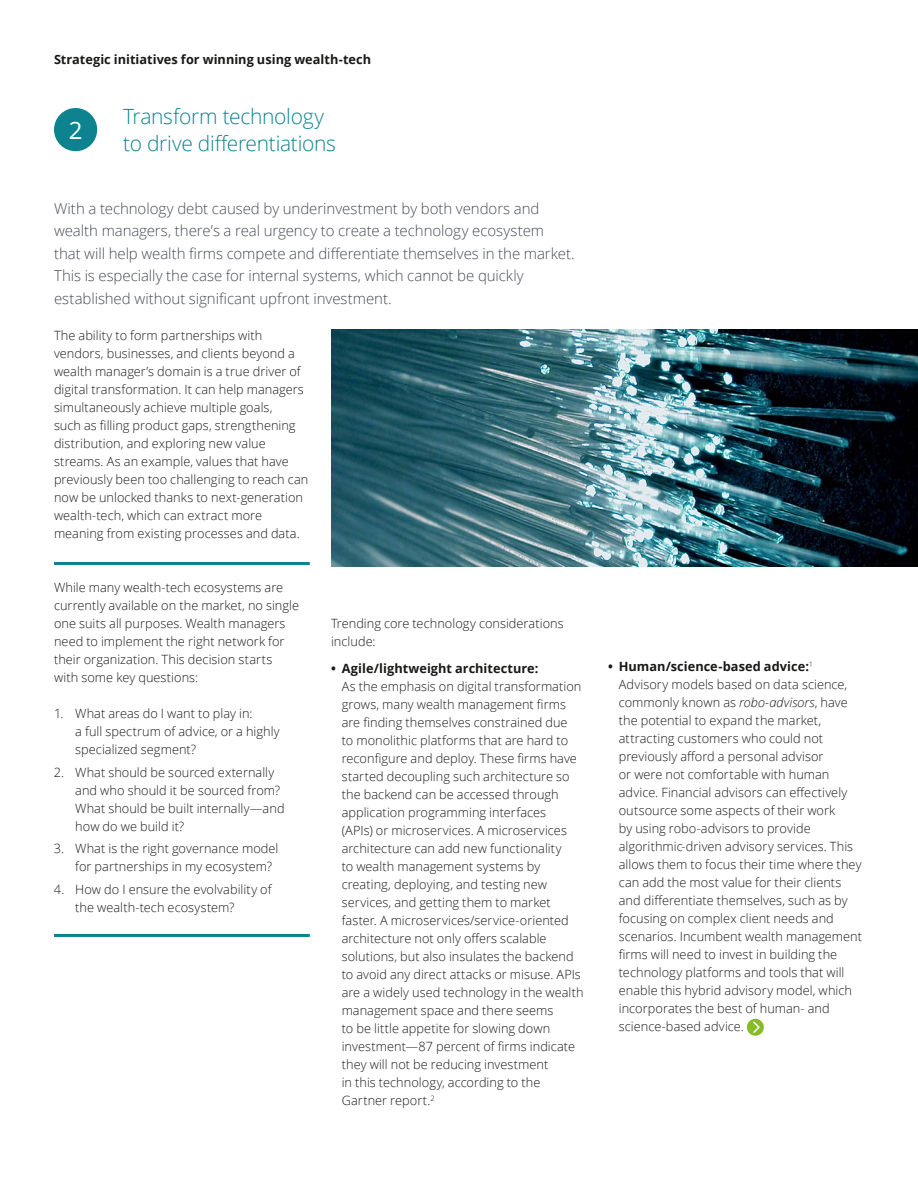
<style>
.page{position:relative;width:918px;height:1188px;background:#fff}
.page>*{position:absolute;margin:0;border:0;box-sizing:border-box;transform-origin:0 0}
.t1{font:24px "Open Sans";color:#fff}
.t2{font:300 21px/27px "Open Sans";letter-spacing:-.015em;color:#0e8390}
.t3{font:300 15px/22.5px "Open Sans";letter-spacing:-.005em;color:#474c55}
.t4{font:300 12.75px/18px "Open Sans";letter-spacing:.005em;color:#191918}
.t5{font:700 12.75px "Open Sans";color:#191918}
.s1{font-weight:700}
.s2{font-style:italic}
</style>
<div class="page">
<hr style="left:54px;top:562px;width:256px;height:3px;background:#0e8390">
<hr style="left:54px;top:934px;width:256px;height:3px;background:#0e8390">
<div style="left:747px;top:1019px;width:17px;height:17px;background:#86bc25;border-radius:50%"></div>
<svg style="left:753px;top:1020px;width:8px;height:14px"></svg>
<div style="left:54px;top:108px;width:43px;height:43px;background:#0e8390;border-radius:50%"></div>
<img style="left:331px;top:329px;width:587px;height:238px">
<p class="t5" style="left:54px;top:50px;width:319px">Strategic initiatives for winning using wealth-tech</p>
<h1 class="t1" style="left:69px;top:114px;width:15px">2</h1>
<h2 class="t2" style="left:123px;top:102px;width:214px">Transform technology to drive differentiations</h2>
<p class="t3" style="left:54px;top:197px;width:522px">With a technology debt caused by underinvestment by both vendors and wealth managers, there’s a real urgency to create a technology ecosystem<br>that will help wealth firms compete and differentiate themselves in the market.<br>This is especially the case for internal systems, which cannot be quickly established without significant upfront investment.</p>
<p class="t4" style="left:54px;top:326px;width:256px">The ability to form partnerships with vendors, businesses, and clients beyond a wealth manager’s domain is a true driver of digital transformation. It can help managers simultaneously achieve multiple goals,<br>such as filling product gaps, strengthening distribution, and exploring new value streams. As an example, values that have previously been too challenging to reach can now be unlocked thanks to next-generation wealth-tech, which can extract more meaning from existing processes and data.</p>
<p class="t4" style="left:54px;top:578px;width:247px">While many wealth-tech ecosystems are currently available on the market, no single one suits all purposes. Wealth managers need to implement the right network for their organization. This decision starts with some key questions:</p>
<p class="t4" style="left:75px;top:704px;width:206px;text-indent:-21px">1. What areas do I want to play in:<br>a full spectrum of advice, or a highly specialized segment?</p>
<p class="t4" style="left:75px;top:763px;width:211px;text-indent:-21px">2. What should be sourced externally and who should it be sourced from?<br>What should be built internally—and how do we build it?</p>
<p class="t4" style="left:75px;top:839px;width:205px;text-indent:-21px">3. What is the right governance model for partnerships in my ecosystem?</p>
<p class="t4" style="left:75px;top:880px;width:198px;text-indent:-21px">4. How do I ensure the evolvability of the wealth-tech ecosystem?</p>
<p class="t4" style="left:331px;top:614px;width:234px">Trending core technology considerations include:</p>
<p class="t5" style="left:331px;top:659px;width:209px">• Agile/lightweight architecture:</p>
<p class="t4" style="left:342px;top:677px;width:243px">As the emphasis on digital transformation grows, many wealth management firms are finding themselves constrained due<br>to monolithic platforms that are hard to reconfigure and deploy. These firms have started decoupling such architecture so the backend can be accessed through application programming interfaces<br>(APIs) or microservices. A microservices architecture can add new functionality<br>to wealth management systems by creating, deploying, and testing new services, and getting them to market faster. A microservices/service-oriented architecture not only offers scalable solutions, but also insulates the backend to avoid any direct attacks or misuse. APIs are a widely used technology in the wealth management space and there seems<br>to be little appetite for slowing down investment—87 percent of firms indicate they will not be reducing investment<br>in this technology, according to the Gartner report.<sup>2</sup></p>
<p class="t4" style="left:619px;top:657px;width:245px;text-indent:-11px"><span class="s1">• Human/science-based advice:</span><sup>1<br></sup>Advisory models based on data science, commonly known as <span class="s2">robo-advisors</span>, have the potential to expand the market, attracting customers who could not previously afford a personal advisor<br>or were not comfortable with human advice. Financial advisors can effectively outsource some aspects of their work<br>by using robo-advisors to provide algorithmic-driven advisory services. This allows them to focus their time where they can add the most value for their clients and differentiate themselves, such as by focusing on complex client needs and scenarios. Incumbent wealth management firms will need to invest in building the technology platforms and tools that will enable this hybrid advisory model, which incorporates the best of human- and science-based advice.</p>
</div>
